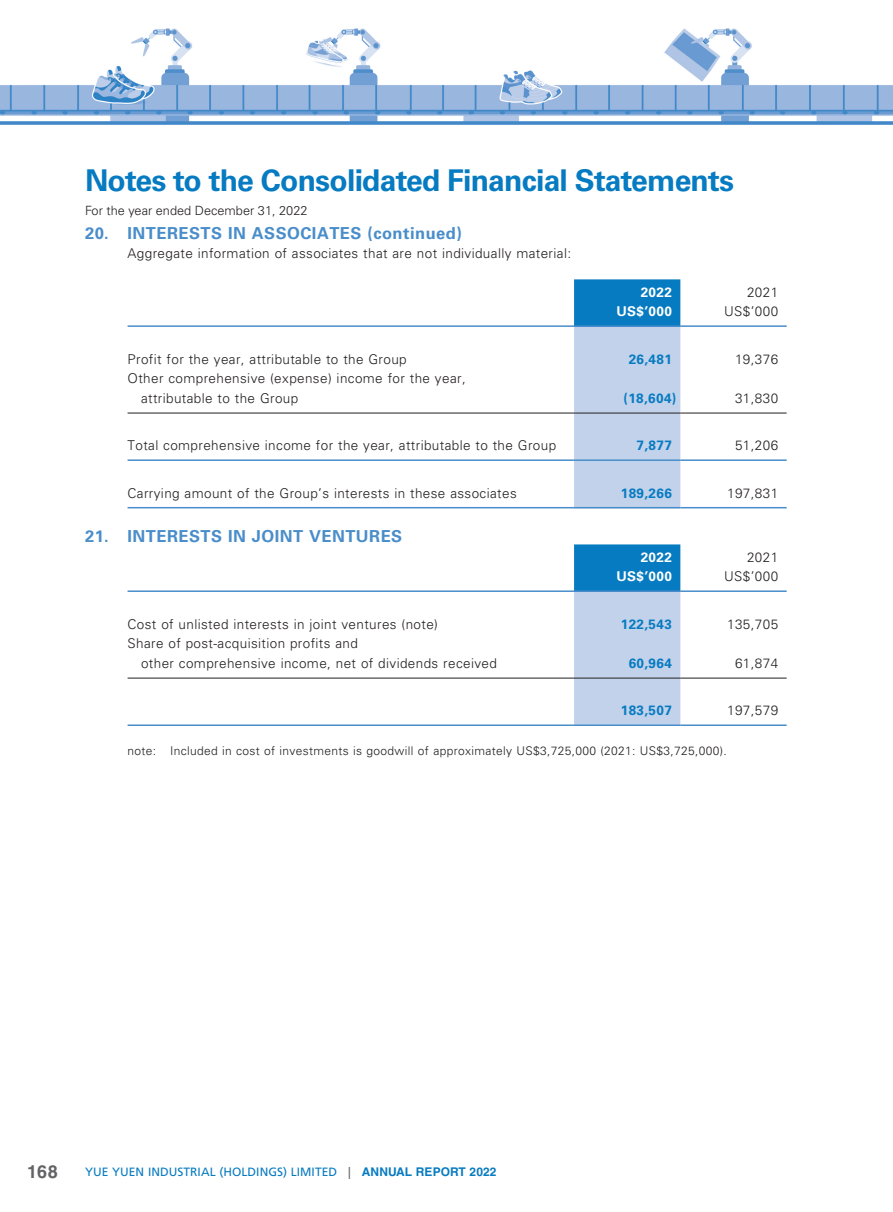
<style>
.page{position:relative;width:893px;height:1212px;background:#fff}
.page>*{position:absolute;margin:0;border:0;box-sizing:border-box;transform-origin:0 0}
.t1{font:700 30px "Univers LT Std";letter-spacing:-.025em;color:#077bc1}
.t2{font:700 18px "Helvetica LT Std";color:#636366}
.t3{font:700 16.5px "Univers LT Std";letter-spacing:.03em;color:#498dca}
.t4{font:300 13.5px/19.5px "Univers LT Std";letter-spacing:.03em;color:#231f20}
.t5{font:700 13.5px "Univers LT Std";letter-spacing:.03em;color:#077bc1}
.t6{font:700 13.5px "Univers LT Std";letter-spacing:.03em;color:#fff}
.t7{font:300 12.75px "Univers LT Std";color:#231f20}
.t8{font:300 12px "Univers LT Std";letter-spacing:.03em;color:#231f20}
.t9{font:12px "Frutiger LT Std";letter-spacing:.005em;color:#077bc1}
.s1{color:#636366}
.s2{font-family:"Helvetica LT Std";font-weight:700}
</style>
<div class="page">
<img style="left:0;top:28px;width:893px;height:97px">
<svg style="left:574px;top:279px;width:106px;height:228px;background:#9bbfe2"></svg>
<hr style="left:128px;top:325px;width:446px;height:2px;background:#498dca">
<hr style="left:574px;top:325px;width:106px;height:2px;background:#498dca">
<hr style="left:680px;top:325px;width:107px;height:2px;background:#498dca">
<hr style="left:128px;top:413px;width:446px;height:1px;background:#231f20">
<hr style="left:574px;top:413px;width:106px;height:1px;background:#231f20">
<hr style="left:680px;top:413px;width:107px;height:1px;background:#231f20">
<hr style="left:128px;top:459px;width:446px;height:2px;background:#498dca">
<hr style="left:574px;top:459px;width:106px;height:2px;background:#498dca">
<hr style="left:680px;top:459px;width:107px;height:2px;background:#498dca">
<hr style="left:128px;top:507px;width:446px;height:1px;background:#498dca">
<hr style="left:574px;top:507px;width:106px;height:1px;background:#498dca">
<hr style="left:680px;top:507px;width:107px;height:1px;background:#498dca">
<svg style="left:574px;top:544px;width:106px;height:180px;background:#91bbdf"></svg>
<hr style="left:128px;top:590px;width:446px;height:2px;background:#498dca">
<hr style="left:574px;top:590px;width:106px;height:2px;background:#498dca">
<hr style="left:680px;top:590px;width:107px;height:2px;background:#498dca">
<hr style="left:128px;top:678px;width:446px;height:1px;background:#231f20">
<hr style="left:574px;top:678px;width:106px;height:1px;background:#231f20">
<hr style="left:680px;top:678px;width:107px;height:1px;background:#231f20">
<hr style="left:128px;top:724px;width:446px;height:2px;background:#498dca">
<hr style="left:574px;top:724px;width:106px;height:2px;background:#498dca">
<hr style="left:680px;top:724px;width:107px;height:2px;background:#498dca">
<h1 class="t1" style="left:85px;top:163px;width:651px">Notes to the Consolidated Financial Statements</h1>
<p class="t7" style="left:85px;top:202px;width:224px">For the year ended December 31, 2022</p>
<p class="t3" style="left:85px;top:224px;width:378px">20. INTERESTS IN ASSOCIATES (continued)</p>
<p class="t4" style="left:128px;top:243px;width:445px">Aggregate information of associates that are not individually material:</p>
<p class="t6" style="left:641px;top:284px;width:33px">2022</p>
<p class="t4" style="left:747px;top:282px;width:33px">2021</p>
<p class="t6" style="left:616px;top:303px;width:57px">US$’000</p>
<p class="t4" style="left:724px;top:302px;width:56px">US$’000</p>
<p class="t4" style="left:128px;top:349px;width:281px">Profit for the year, attributable to the Group</p>
<p class="t5" style="left:629px;top:351px;width:45px">26,481</p>
<p class="t4" style="left:735px;top:349px;width:45px">19,376</p>
<p class="t4" style="left:141px;top:369px;width:326px;text-indent:-14px">Other comprehensive (expense) income for the year, attributable to the Group</p>
<p class="t5" style="left:623px;top:390px;width:54px">(18,604)</p>
<p class="t4" style="left:735px;top:388px;width:45px">31,830</p>
<p class="t4" style="left:128px;top:436px;width:430px">Total comprehensive income for the year, attributable to the Group</p>
<p class="t5" style="left:637px;top:437px;width:37px">7,877</p>
<p class="t4" style="left:735px;top:436px;width:45px">51,206</p>
<p class="t4" style="left:128px;top:483px;width:391px">Carrying amount of the Group’s interests in these associates</p>
<p class="t5" style="left:621px;top:485px;width:53px">189,266</p>
<p class="t4" style="left:727px;top:483px;width:53px">197,831</p>
<p class="t3" style="left:85px;top:526px;width:319px">21. INTERESTS IN JOINT VENTURES</p>
<p class="t6" style="left:641px;top:549px;width:33px">2022</p>
<p class="t4" style="left:747px;top:547px;width:33px">2021</p>
<p class="t6" style="left:616px;top:568px;width:57px">US$’000</p>
<p class="t4" style="left:724px;top:567px;width:56px">US$’000</p>
<p class="t4" style="left:128px;top:614px;width:312px">Cost of unlisted interests in joint ventures (note)</p>
<p class="t5" style="left:621px;top:616px;width:53px">122,543</p>
<p class="t4" style="left:727px;top:614px;width:53px">135,705</p>
<p class="t4" style="left:141px;top:634px;width:357px;text-indent:-14px">Share of post-acquisition profits and<br>other comprehensive income, net of dividends received</p>
<p class="t5" style="left:629px;top:655px;width:45px">60,964</p>
<p class="t4" style="left:735px;top:653px;width:45px">61,874</p>
<p class="t5" style="left:621px;top:702px;width:53px">183,507</p>
<p class="t4" style="left:727px;top:701px;width:53px">197,579</p>
<p class="t8" style="left:128px;top:744px;width:601px">note: Included in cost of investments is goodwill of approximately US$3,725,000 (2021: US$3,725,000).</p>
<h2 class="t2" style="left:27px;top:1160px;width:32px">168</h2>
<p class="t9" style="left:85px;top:1164px;width:413px">YUE YUEN INDUSTRIAL (HOLDINGS) LIMITED <span class="s1">|</span> <span class="s2">ANNUAL REPORT 2022</span></p>
</div>
